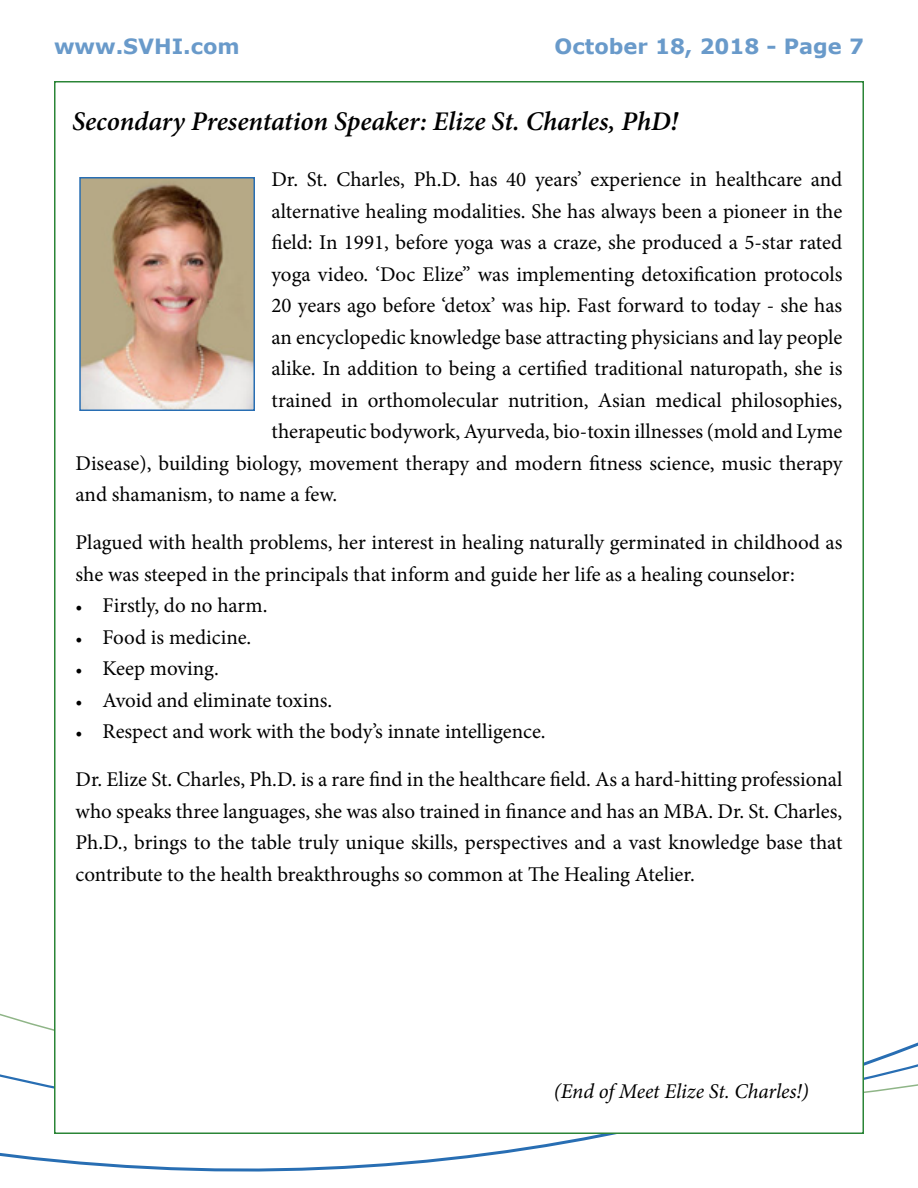
<style>
.page{position:relative;width:918px;height:1188px;background:#fff}
.page>*{position:absolute;margin:0;border:0;box-sizing:border-box;transform-origin:0 0}
.t1{font:italic 600 27px "Minion Pro";color:#000}
.t2{font:21px/31.5px "Minion Pro";color:#000}
.t3{font:700 21px "Verdana";color:#699aca}
.t4{font:italic 21px "Minion Pro";letter-spacing:-.005em;color:#000}
.s1{font-size:18px}
</style>
<div class="page">
<svg style="left:0;top:1013px;width:918px;height:159px"></svg>
<div style="left:54px;top:81px;width:810px;height:1053px;background:#fff;border:2px solid #2b8537"></div>
<img style="left:82px;top:180px;width:170px;height:228px">
<div style="left:79px;top:177px;width:176px;height:234px;border:2px solid #286eb3"></div>
<p class="t3" style="left:54px;top:31px;width:187px">www.SVHI.com</p>
<p class="t3" style="left:555px;top:31px;width:311px">October 18, 2018 - Page 7</p>
<p class="t1" style="left:72px;top:102px;width:608px">Secondary Presentation Speaker: Elize St. Charles, PhD!</p>
<p class="t2" style="left:272px;top:164px;width:572px">Dr. St. Charles, Ph.D. has 40 years’ experience in healthcare and</p>
<p class="t2" style="left:272px;top:195px;width:572px">alternative healing modalities. She has always been a pioneer in the</p>
<p class="t2" style="left:272px;top:227px;width:572px">field: In 1991, before yoga was a craze, she produced a 5-star rated</p>
<p class="t2" style="left:272px;top:258px;width:572px">yoga video. ‘Doc Elize” was implementing detoxification protocols</p>
<p class="t2" style="left:272px;top:290px;width:572px">20 years ago before ‘detox’ was hip. Fast forward to today - she has</p>
<p class="t2" style="left:272px;top:321px;width:572px">an encyclopedic knowledge base attracting physicians and lay people</p>
<p class="t2" style="left:272px;top:353px;width:572px">alike. In addition to being a certified traditional naturopath, she is</p>
<p class="t2" style="left:272px;top:384px;width:572px">trained in orthomolecular nutrition, Asian medical philosophies,</p>
<p class="t2" style="left:272px;top:416px;width:572px">therapeutic bodywork, Ayurveda, bio-toxin illnesses (mold and Lyme</p>
<p class="t2" style="left:76px;top:447px;width:768px">Disease), building biology, movement therapy and modern fitness science, music therapy</p>
<p class="t2" style="left:76px;top:479px;width:263px">and shamanism, to name a few.</p>
<p class="t2" style="left:76px;top:527px;width:768px">Plagued with health problems, her interest in healing naturally germinated in childhood as she was steeped in the principals that inform and guide her life as a healing counselor:</p>
<p class="t2" style="left:76px;top:590px;width:193px"><span class="s1">•</span> Firstly, do no harm.</p>
<p class="t2" style="left:76px;top:621px;width:177px"><span class="s1">•</span> Food is medicine.</p>
<p class="t2" style="left:76px;top:653px;width:145px"><span class="s1">•</span> Keep moving.</p>
<p class="t2" style="left:76px;top:684px;width:258px"><span class="s1">•</span> Avoid and eliminate toxins.</p>
<p class="t2" style="left:76px;top:716px;width:472px"><span class="s1">•</span> Respect and work with the body’s innate intelligence.</p>
<p class="t2" style="left:76px;top:764px;width:768px;text-align:justify">Dr. Elize St. Charles, Ph.D. is a rare find in the healthcare field. As a hard-hitting professional who speaks three languages, she was also trained in finance and has an MBA. Dr. St. Charles, Ph.D., brings to the table truly unique skills, perspectives and a vast knowledge base that contribute to the health breakthroughs so common at The Healing Atelier.</p>
<p class="t4" style="left:554px;top:1077px;width:257px">(End of Meet Elize St. Charles!)</p>
</div>
